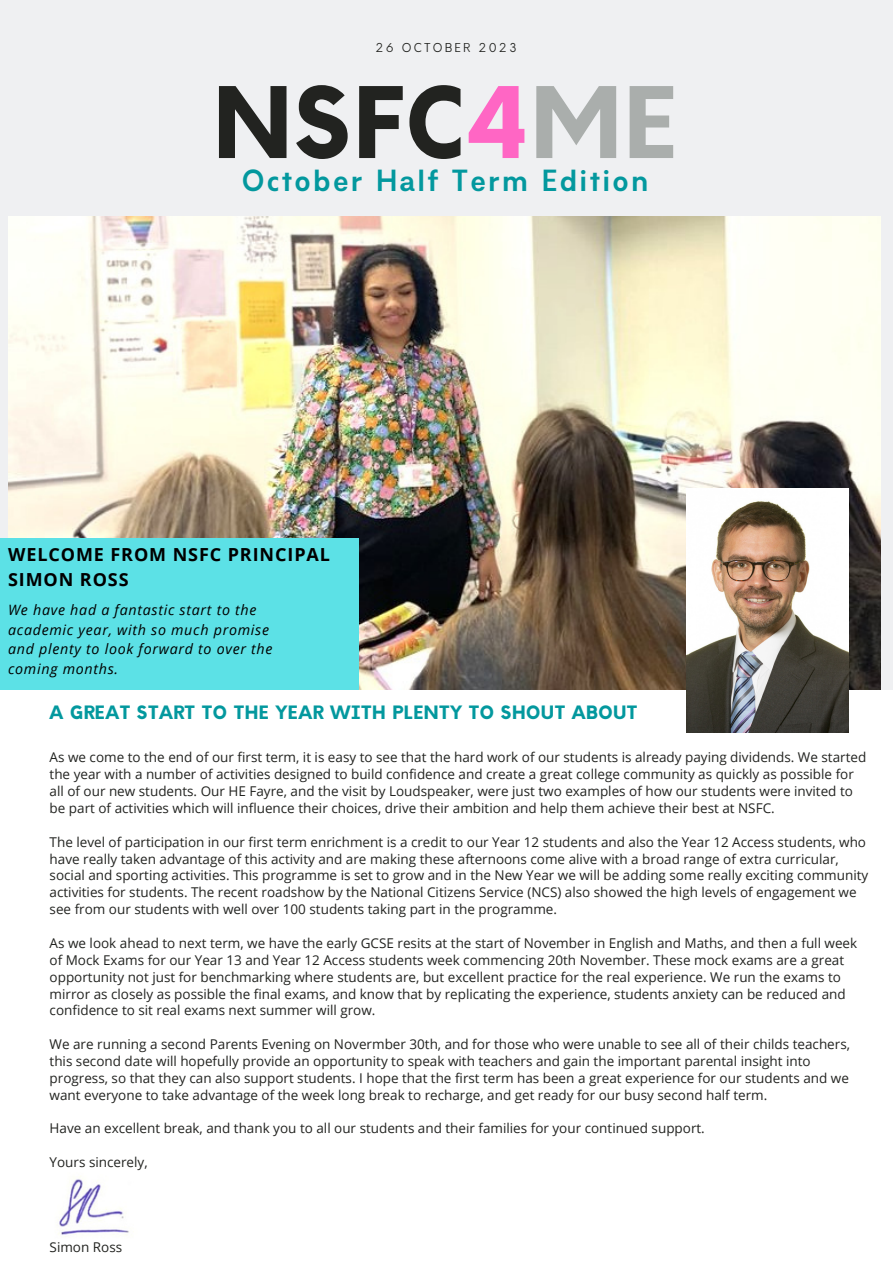
<style>
.page{position:relative;width:893px;height:1264px;background:#fff}
.page>*{position:absolute;margin:0;border:0;box-sizing:border-box;transform-origin:0 0}
.t1{font:900 95.85px "Amicale";letter-spacing:.02em;color:#222320}
.t2{font:700 28.5px "Amicale";letter-spacing:.08em;color:#03989e}
.t3{font:900 18px "Amicale";letter-spacing:.025em;color:#03989e}
.t4{font:700 18px/24.8px "Open Sans";letter-spacing:.05em;color:#000}
.t5{font:italic 14.25px/19.5px "Open Sans";letter-spacing:.05em;color:#000}
.t6{font:13.5px/16.8px "Open Sans";color:#222320}
.t7{font:12px "Amicale";letter-spacing:.18em;color:#222320}
.s1{color:#ff66c4}
.s2{color:#aaaeac}
</style>
<div class="page">
<div style="left:0;top:0;width:892px;height:1262px;background:#eff0f2"></div>
<div style="left:0;top:690px;width:892px;height:572px;background:#fff"></div>
<img style="left:8px;top:216px;width:872px;height:474px">
<div style="left:0;top:538px;width:359px;height:151px;background:#5ce1e6"></div>
<img style="left:686px;top:488px;width:162px;height:244px">
<img style="left:58px;top:1176px;width:71px;height:61px">
<p class="t7" style="left:375px;top:43px;width:143px">26 OCTOBER 2023</p>
<p class="t1" style="left:213px;top:86px;width:465px">NSFC<span class="s1">4</span><span class="s2">ME</span></p>
<p class="t2" style="left:242px;top:170px;width:408px">October Half Term Edition</p>
<p class="t4" style="left:8px;top:541px;width:323px">WELCOME FROM NSFC PRINCIPAL<br>SIMON ROSS</p>
<p class="t5" style="left:8px;top:600px;width:266px">We have had a fantastic start to the academic year, with so much promise and plenty to look forward to over the coming months.</p>
<p class="t3" style="left:50px;top:706px;width:589px">A GREAT START TO THE YEAR WITH PLENTY TO SHOUT ABOUT</p>
<p class="t6" style="left:50px;top:748px;width:818px">As we come to the end of our first term, it is easy to see that the hard work of our students is already paying dividends. We started the year with a number of activities designed to build confidence and create a great college community as quickly as possible for all of our new students. Our HE Fayre, and the visit by Loudspeaker, were just two examples of how our students were invited to be part of activities which will influence their choices, drive their ambition and help them achieve their best at NSFC.</p>
<p class="t6" style="left:50px;top:833px;width:820px">The level of participation in our first term enrichment is a credit to our Year 12 students and also the Year 12 Access students, who have really taken advantage of this activity and are making these afternoons come alive with a broad range of extra curricular, social and sporting activities. This programme is set to grow and in the New Year we will be adding some really exciting community activities for students. The recent roadshow by the National Citizens Service (NCS) also showed the high levels of engagement we see from our students with well over 100 students taking part in the programme.</p>
<p class="t6" style="left:50px;top:934px;width:809px">As we look ahead to next term, we have the early GCSE resits at the start of November in English and Maths, and then a full week of Mock Exams for our Year 13 and Year 12 Access students week commencing 20th November. These mock exams are a great opportunity not just for benchmarking where students are, but excellent practice for the real experience. We run the exams to mirror as closely as possible the final exams, and know that by replicating the experience, students anxiety can be reduced and confidence to sit real exams next summer will grow.</p>
<p class="t6" style="left:50px;top:1035px;width:801px">We are running a second Parents Evening on Novermber 30th, and for those who were unable to see all of their childs teachers, this second date will hopefully provide an opportunity to speak with teachers and gain the important parental insight into progress, so that they can also support students. I hope that the first term has been a great experience for our students and we want everyone to take advantage of the week long break to recharge, and get ready for our busy second half term.</p>
<p class="t6" style="left:50px;top:1119px;width:656px">Have an excellent break, and thank you to all our students and their families for your continued support.</p>
<p class="t6" style="left:50px;top:1153px;width:100px">Yours sincerely,</p>
<p class="t6" style="left:50px;top:1237px;width:74px">Simon Ross</p>
</div>
